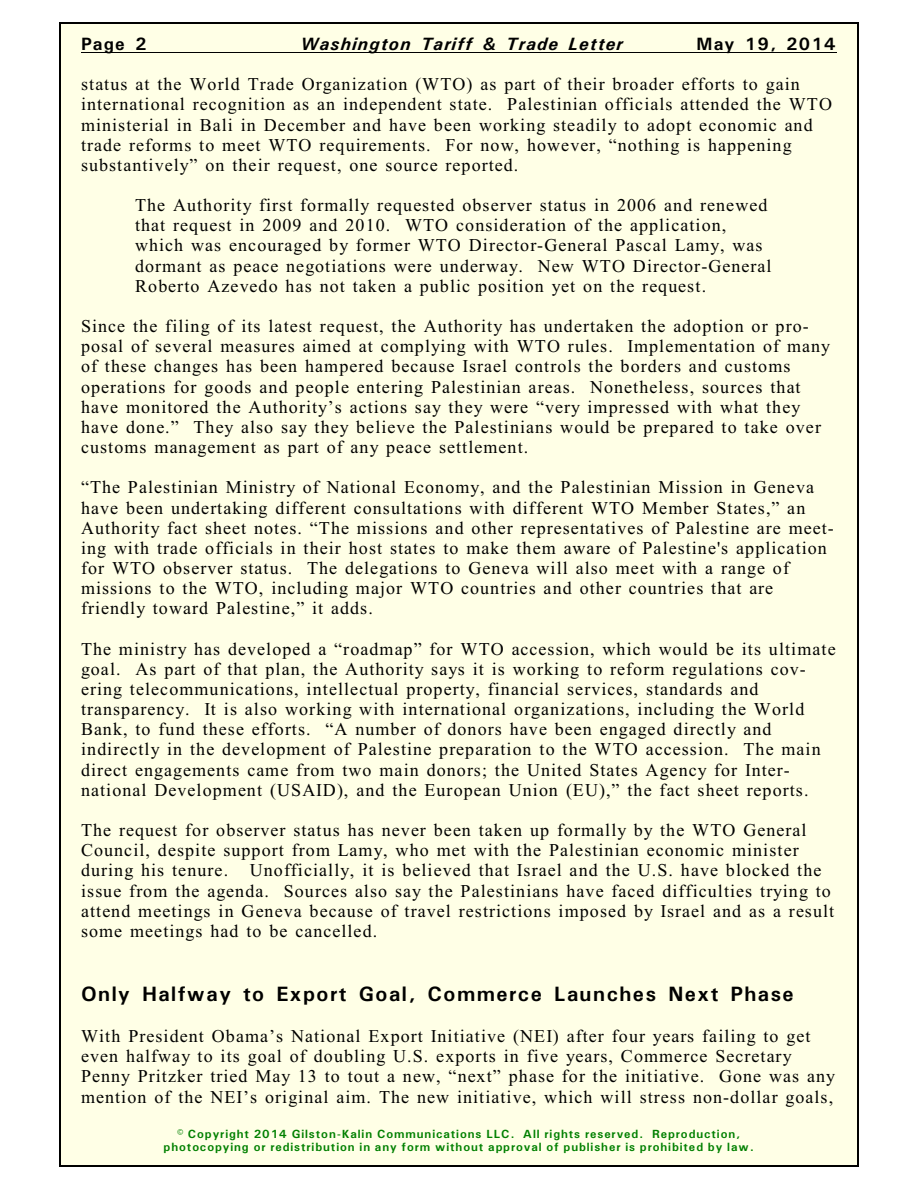
<style>
.page{position:relative;width:918px;height:1188px;background:#fff}
.page>*{position:absolute;margin:0;border:0;box-sizing:border-box;transform-origin:0 0}
.t1{font:700 21px "Univers";letter-spacing:.07em;color:#000}
.t2{font:18px/20.1px "Times New Roman";letter-spacing:.06em;color:#000}
.t3{font:italic 700 18px "Univers";letter-spacing:.065em;color:#000}
.t4{font:700 18px "Univers";letter-spacing:.075em;color:#000}
.t5{font:700 12px/13.6px "Univers";letter-spacing:.075em;color:#008000;text-align:center}
</style>
<div class="page">
<div style="left:59px;top:23px;width:800px;height:1143px;background:#ffffe6"></div>
<hr style="left:59px;top:23px;width:1px;height:1143px;background:#000">
<hr style="left:857px;top:23px;width:2px;height:1143px;background:#000">
<hr style="left:59px;top:23px;width:799px;height:1px;background:#000">
<hr style="left:59px;top:1165px;width:799px;height:1px;background:#000">
<hr style="left:81px;top:52px;width:756px;height:1px;background:#000">
<p class="t4" style="left:81px;top:38px;width:67px">Page 2</p>
<p class="t3" style="left:301px;top:38px;width:324px">Washington Tariff &amp; Trade Letter</p>
<p class="t4" style="left:696px;top:38px;width:140px">May 19, 2014</p>
<p class="t2" style="left:81px;top:76px;width:753px">status at the World Trade Organization (WTO) as part of their broader efforts to gain international recognition as an independent state. Palestinian officials attended the WTO ministerial in Bali in December and have been working steadily to adopt economic and trade reforms to meet WTO requirements. For now, however, “nothing is happening substantively” on their request, one source reported.</p>
<p class="t2" style="left:135px;top:197px;width:638px">The Authority first formally requested observer status in 2006 and renewed that request in 2009 and 2010. WTO consideration of the application, which was encouraged by former WTO Director-General Pascal Lamy, was dormant as peace negotiations were underway. New WTO Director-General Roberto Azevedo has not taken a public position yet on the request.</p>
<p class="t2" style="left:81px;top:318px;width:751px">Since the filing of its latest request, the Authority has undertaken the adoption or pro&shy;posal of several measures aimed at complying with WTO rules. Implementation of many of these changes has been hampered because Israel controls the borders and customs operations for goods and people entering Palestinian areas. Nonetheless, sources that have monitored the Authority’s actions say they were “very impressed with what they have done.” They also say they believe the Palestinians would be prepared to take over customs management as part of any peace settlement.</p>
<p class="t2" style="left:81px;top:479px;width:754px">“The Palestinian Ministry of National Economy, and the Palestinian Mission in Geneva have been undertaking different consultations with different WTO Member States,” an Authority fact sheet notes. “The missions and other representatives of Palestine are meet&shy;ing with trade officials in their host states to make them aware of Palestine's application for WTO observer status. The delegations to Geneva will also meet with a range of missions to the WTO, including major WTO countries and other countries that are friendly toward Palestine,” it adds.</p>
<p class="t2" style="left:81px;top:640px;width:756px">The ministry has developed a “roadmap” for WTO accession, which would be its ultimate goal. As part of that plan, the Authority says it is working to reform regulations cov&shy;ering telecommunications, intellectual property, financial services, standards and transparency. It is also working with international organizations, including the World Bank, to fund these efforts. “A number of donors have been engaged directly and indirectly in the development of Palestine preparation to the WTO accession. The main direct engagements came from two main donors; the United States Agency for Inter&shy;national Development (USAID), and the European Union (EU),” the fact sheet reports.</p>
<p class="t2" style="left:81px;top:822px;width:755px">The request for observer status has never been taken up formally by the WTO General Council, despite support from Lamy, who met with the Palestinian economic minister during his tenure. Unofficially, it is believed that Israel and the U.S. have blocked the issue from the agenda. Sources also say the Palestinians have faced difficulties trying to attend meetings in Geneva because of travel restrictions imposed by Israel and as a result some meetings had to be cancelled.</p>
<p class="t1" style="left:81px;top:987px;width:714px">Only Halfway to Export Goal, Commerce Launches Next Phase</p>
<p class="t2" style="left:81px;top:1028px;width:756px">With President Obama’s National Export Initiative (NEI) after four years failing to get even halfway to its goal of doubling U.S. exports in five years, Commerce Secretary Penny Pritzker tried May 13 to tout a new, “next” phase for the initiative. Gone was any mention of the NEI’s original aim. The new initiative, which will stress non-dollar goals,</p>
<p class="t5" style="left:164px;top:1128px;width:592px">© Copyright 2014 Gilston-Kalin Communications LLC. All rights reserved. Reproduction, photocopying or redistribution in any form without approval of publisher is prohibited by law.</p>
</div>
